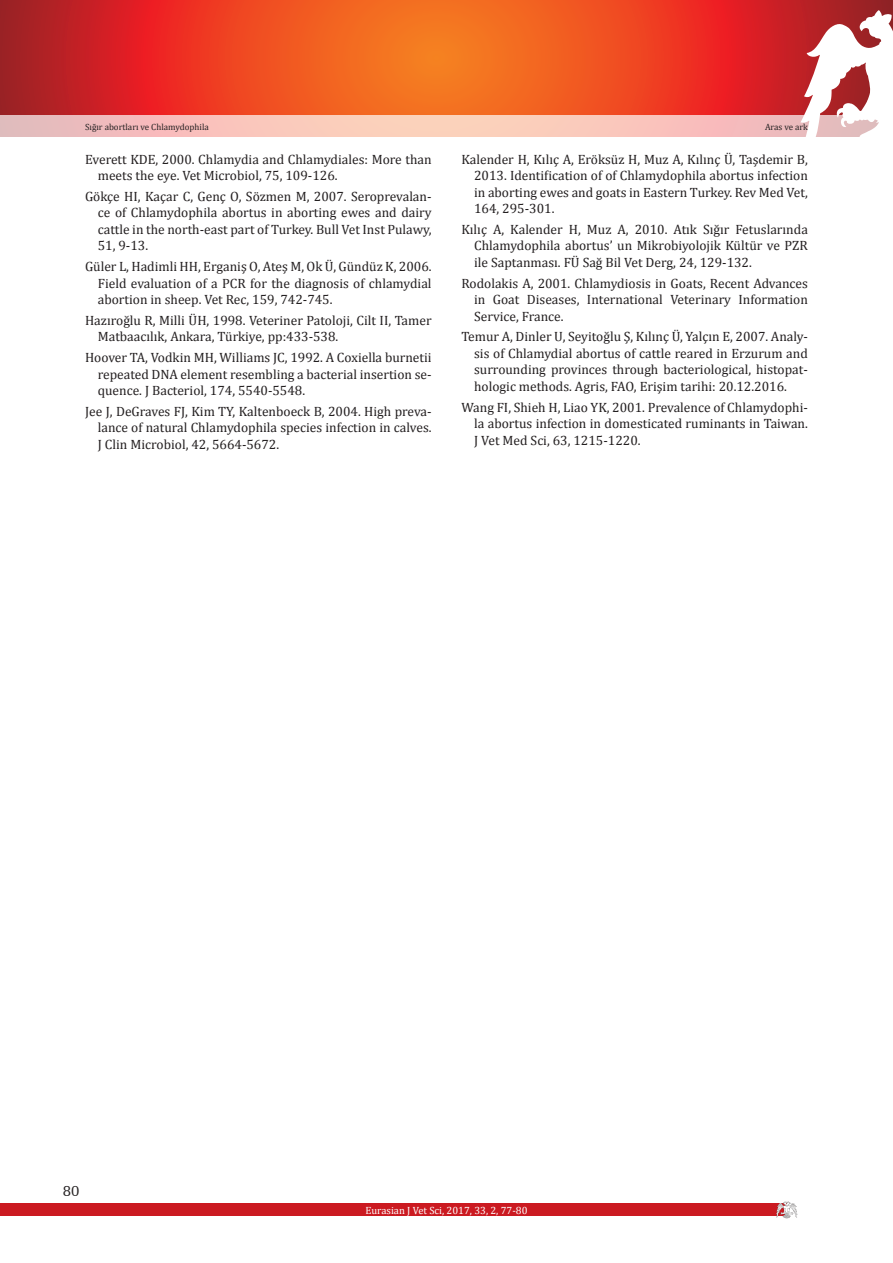
<style>
.page{position:relative;width:893px;height:1263px;background:#fff}
.page>*{position:absolute;margin:0;border:0;box-sizing:border-box;transform-origin:0 0}
.t1{font:15px "Humanist Slabserif 712 BT";color:#231f20}
.t2{font:13.5px/16.5px "Cambria";color:#231f20;text-align:justify}
.t3{font:10.5px "Cambria";color:#fff}
.t4{font:9px "Cambria";color:#231f20}
</style>
<div class="page">
<svg style="left:0;top:0;width:893px;height:115px;background:#e44522"></svg>
<div style="left:0;top:1203px;width:787px;height:13px;background:#cb1a21"></div>
<svg style="left:776px;top:1201px;width:21px;height:17px"></svg>
<svg style="left:800px;top:10px;width:93px;height:127px"></svg>
<svg style="left:0;top:115px;width:893px;height:21px;background:#f5c7bf"></svg>
<p class="t4" style="left:85px;top:121px;width:125px">Sığır abortları ve Chlamydophila</p>
<p class="t4" style="left:765px;top:121px;width:44px">Aras ve ark</p>
<p class="t2" style="left:98px;top:151px;width:335px;text-indent:-13px">Everett KDE, 2000. Chlamydia and Chlamydiales: More than meets the eye. Vet Microbiol, 75, 109-126.</p>
<p class="t2" style="left:98px;top:188px;width:335px;text-indent:-13px">Gökçe HI, Kaçar C, Genç O, Sözmen M, 2007. Seroprevalan&shy;ce of Chlamydophila abortus in aborting ewes and dairy cattle in the north-east part of Turkey. Bull Vet Inst Pulawy, 51, 9-13.</p>
<p class="t2" style="left:98px;top:258px;width:335px;text-indent:-13px">Güler L, Hadimli HH, Erganiş O, Ateş M, Ok Ü, Gündüz K, 2006.<br>Field evaluation of a PCR for the diagnosis of chlamydial abortion in sheep. Vet Rec, 159, 742-745.</p>
<p class="t2" style="left:98px;top:312px;width:335px;text-indent:-13px">Hazıroğlu R, Milli ÜH, 1998. Veteriner Patoloji, Cilt II, Tamer<br>Matbaacılık, Ankara, Türkiye, pp:433-538.</p>
<p class="t2" style="left:98px;top:349px;width:335px;text-indent:-13px">Hoover TA, Vodkin MH, Williams JC, 1992. A Coxiella burnetii repeated DNA element resembling a bacterial insertion se&shy;quence. J Bacteriol, 174, 5540-5548.</p>
<p class="t2" style="left:98px;top:403px;width:335px;text-indent:-13px">Jee J, DeGraves FJ, Kim TY, Kaltenboeck B, 2004. High preva&shy;lance of natural Chlamydophila species infection in calves.<br>J Clin Microbiol, 42, 5664-5672.</p>
<p class="t2" style="left:474px;top:151px;width:335px;text-indent:-13px">Kalender H, Kılıç A, Eröksüz H, Muz A, Kılınç Ü, Taşdemir B, 2013. Identification of of Chlamydophila abortus infection in aborting ewes and goats in Eastern Turkey. Rev Med Vet, 164, 295-301.</p>
<p class="t2" style="left:474px;top:221px;width:335px;text-indent:-13px">Kılıç A, Kalender H, Muz A, 2010. Atık Sığır Fetuslarında Chlamydophila abortus’ un Mikrobiyolojik Kültür ve PZR ile Saptanması. FÜ Sağ Bil Vet Derg, 24, 129-132.</p>
<p class="t2" style="left:474px;top:275px;width:335px;text-indent:-13px">Rodolakis A, 2001. Chlamydiosis in Goats, Recent Advances in Goat Diseases, International Veterinary Information Service, France.</p>
<p class="t2" style="left:474px;top:328px;width:335px;text-indent:-13px">Temur A, Dinler U, Seyitoğlu Ş, Kılınç Ü, Yalçın E, 2007. Analy&shy;sis of Chlamydial abortus of cattle reared in Erzurum and surrounding provinces through bacteriological, histopat&shy;hologic methods. Agris, FAO, Erişim tarihi: 20.12.2016.</p>
<p class="t2" style="left:474px;top:399px;width:335px;text-indent:-13px">Wang FI, Shieh H, Liao YK, 2001. Prevalence of Chlamydophi&shy;la abortus infection in domesticated ruminants in Taiwan.<br>J Vet Med Sci, 63, 1215-1220.</p>
<p class="t1" style="left:63px;top:1181px;width:18px">80</p>
<p class="t3" style="left:365px;top:1204px;width:163px">Eurasian J Vet Sci, 2017, 33, 2, 77-80</p>
</div>
